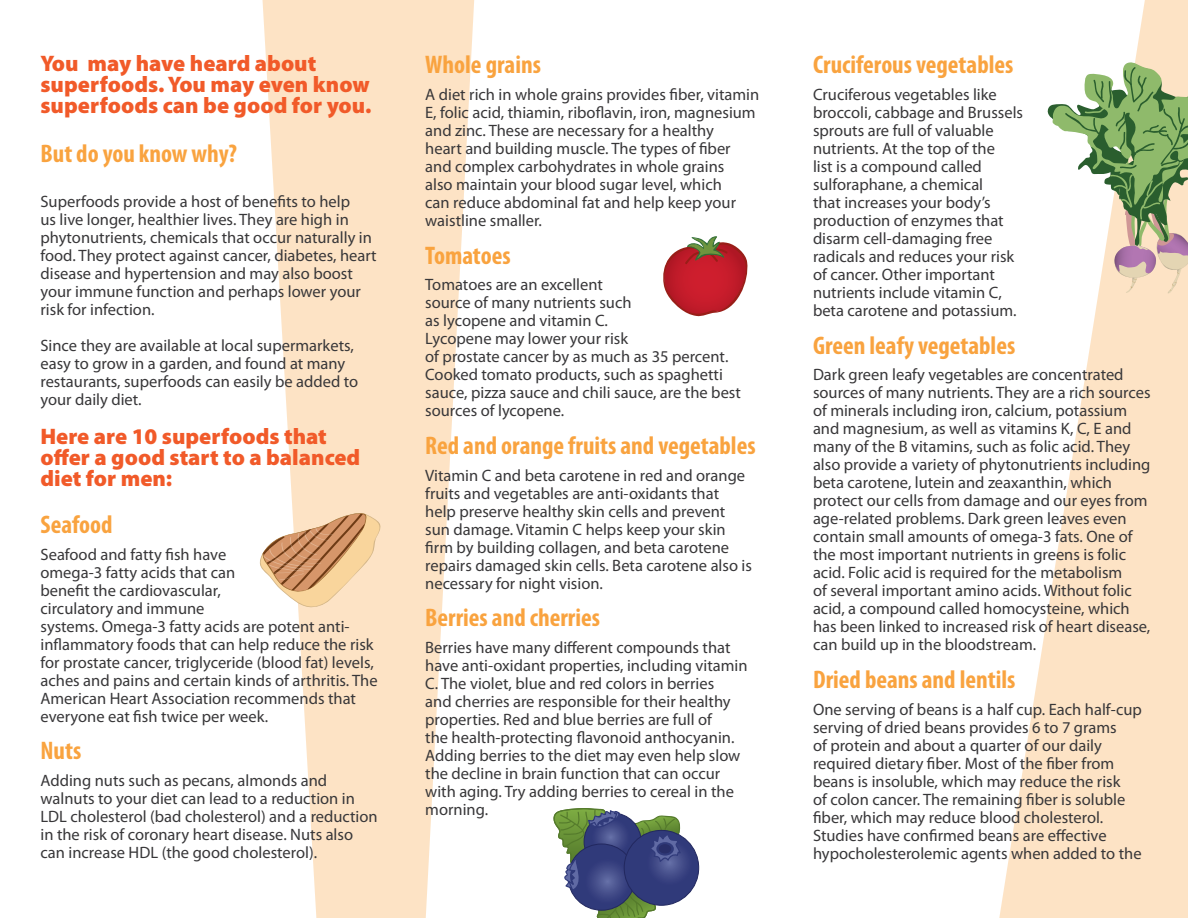
<style>
.page{position:relative;width:1188px;height:918px;background:#fff}
.page>*{position:absolute;margin:0;border:0;box-sizing:border-box;transform-origin:0 0}
.t1{font:700 condensed 25.5px "Myriad Pro";color:#f9a33f}
.t2{font:900 22.5px/21px "Myriad Pro";color:#f15a29}
.t3{font:16.5px/18px "Myriad Pro";color:#383739}
</style>
<div class="page">
<svg style="left:999px;top:0;width:189px;height:918px;fill:#fde3c5"></svg>
<svg style="left:262px;top:0;width:213px;height:918px;fill:#fde3c5"></svg>
<svg style="left:260px;top:513px;width:120px;height:94px"></svg>
<svg style="left:663px;top:236px;width:84px;height:81px"></svg>
<svg style="left:1048px;top:62px;width:140px;height:232px"></svg>
<svg style="left:553px;top:808px;width:142px;height:110px"></svg>
<h2 class="t2" style="left:40px;top:53px;width:332px">You may have heard about superfoods. You may even know superfoods can be good for you.</h2>
<h1 class="t1" style="left:40px;top:138px;width:198px">But do you know why?</h1>
<p class="t3" style="left:40px;top:192px;width:338px">Superfoods provide a host of benefits to help<br>us live longer, healthier lives. They are high in phytonutrients, chemicals that occur naturally in food. They protect against cancer, diabetes, heart disease and hypertension and may also boost your immune function and perhaps lower your risk for infection.</p>
<p class="t3" style="left:40px;top:336px;width:319px">Since they are available at local supermarkets, easy to grow in a garden, and found at many restaurants, superfoods can easily be added to your daily diet.</p>
<h2 class="t2" style="left:40px;top:426px;width:321px">Here are 10 superfoods that offer a good start to a balanced diet for men:</h2>
<h1 class="t1" style="left:40px;top:508px;width:74px">Seafood</h1>
<p class="t3" style="left:40px;top:545px;width:339px">Seafood and fatty fish have<br>omega-3 fatty acids that can<br>benefit the cardiovascular,<br>circulatory and immune<br>systems. Omega-3 fatty acids are potent anti&shy;inflammatory foods that can help reduce the risk for prostate cancer, triglyceride (blood fat) levels, aches and pains and certain kinds of arthritis. The American Heart Association recommends that everyone eat fish twice per week.</p>
<h1 class="t1" style="left:40px;top:735px;width:42px">Nuts</h1>
<p class="t3" style="left:40px;top:771px;width:339px">Adding nuts such as pecans, almonds and walnuts to your diet can lead to a reduction in LDL cholesterol (bad cholesterol) and a reduction in the risk of coronary heart disease. Nuts also can increase HDL (the good cholesterol).</p>
<h1 class="t1" style="left:425px;top:49px;width:117px">Whole grains</h1>
<p class="t3" style="left:425px;top:85px;width:336px">A diet rich in whole grains provides fiber, vitamin E, folic acid, thiamin, riboflavin, iron, magnesium and zinc. These are necessary for a healthy<br>heart and building muscle. The types of fiber and complex carbohydrates in whole grains<br>also maintain your blood sugar level, which<br>can reduce abdominal fat and help keep your waistline smaller.</p>
<h1 class="t1" style="left:425px;top:239px;width:87px">Tomatoes</h1>
<p class="t3" style="left:425px;top:276px;width:317px">Tomatoes are an excellent<br>source of many nutrients such<br>as lycopene and vitamin C.<br>Lycopene may lower your risk<br>of prostate cancer by as much as 35 percent.<br>Cooked tomato products, such as spaghetti sauce, pizza sauce and chili sauce, are the best sources of lycopene.</p>
<h1 class="t1" style="left:425px;top:430px;width:332px">Red and orange fruits and vegetables</h1>
<p class="t3" style="left:425px;top:466px;width:328px">Vitamin C and beta carotene in red and orange fruits and vegetables are anti-oxidants that help preserve healthy skin cells and prevent sun damage. Vitamin C helps keep your skin firm by building collagen, and beta carotene repairs damaged skin cells. Beta carotene also is necessary for night vision.</p>
<h1 class="t1" style="left:425px;top:602px;width:176px">Berries and cherries</h1>
<p class="t3" style="left:425px;top:638px;width:324px">Berries have many different compounds that have anti-oxidant properties, including vitamin C. The violet, blue and red colors in berries<br>and cherries are responsible for their healthy properties. Red and blue berries are full of<br>the health-protecting flavonoid anthocyanin.<br>Adding berries to the diet may even help slow the decline in brain function that can occur with aging. Try adding berries to cereal in the morning.</p>
<h1 class="t1" style="left:813px;top:49px;width:202px">Cruciferous vegetables</h1>
<p class="t3" style="left:813px;top:85px;width:212px">Cruciferous vegetables like broccoli, cabbage and Brussels sprouts are full of valuable nutrients. At the top of the<br>list is a compound called sulforaphane, a chemical<br>that increases your body’s production of enzymes that disarm cell-damaging free radicals and reduces your risk of cancer. Other important nutrients include vitamin C, beta carotene and potassium.</p>
<h1 class="t1" style="left:813px;top:329px;width:204px">Green leafy vegetables</h1>
<p class="t3" style="left:813px;top:366px;width:339px">Dark green leafy vegetables are concentrated sources of many nutrients. They are a rich sources of minerals including iron, calcium, potassium and magnesium, as well as vitamins K, C, E and many of the B vitamins, such as folic acid. They also provide a variety of phytonutrients including beta carotene, lutein and zeaxanthin, which protect our cells from damage and our eyes from age-related problems. Dark green leaves even contain small amounts of omega-3 fats. One of the most important nutrients in greens is folic acid. Folic acid is required for the metabolism<br>of several important amino acids. Without folic acid, a compound called homocysteine, which has been linked to increased risk of heart disease, can build up in the bloodstream.</p>
<h1 class="t1" style="left:813px;top:664px;width:204px">Dried beans and lentils</h1>
<p class="t3" style="left:813px;top:700px;width:330px">One serving of beans is a half cup. Each half-cup serving of dried beans provides 6 to 7 grams<br>of protein and about a quarter of our daily required dietary fiber. Most of the fiber from beans is insoluble, which may reduce the risk<br>of colon cancer. The remaining fiber is soluble fiber, which may reduce blood cholesterol.<br>Studies have confirmed beans are effective hypocholesterolemic agents when added to the</p>
</div>
